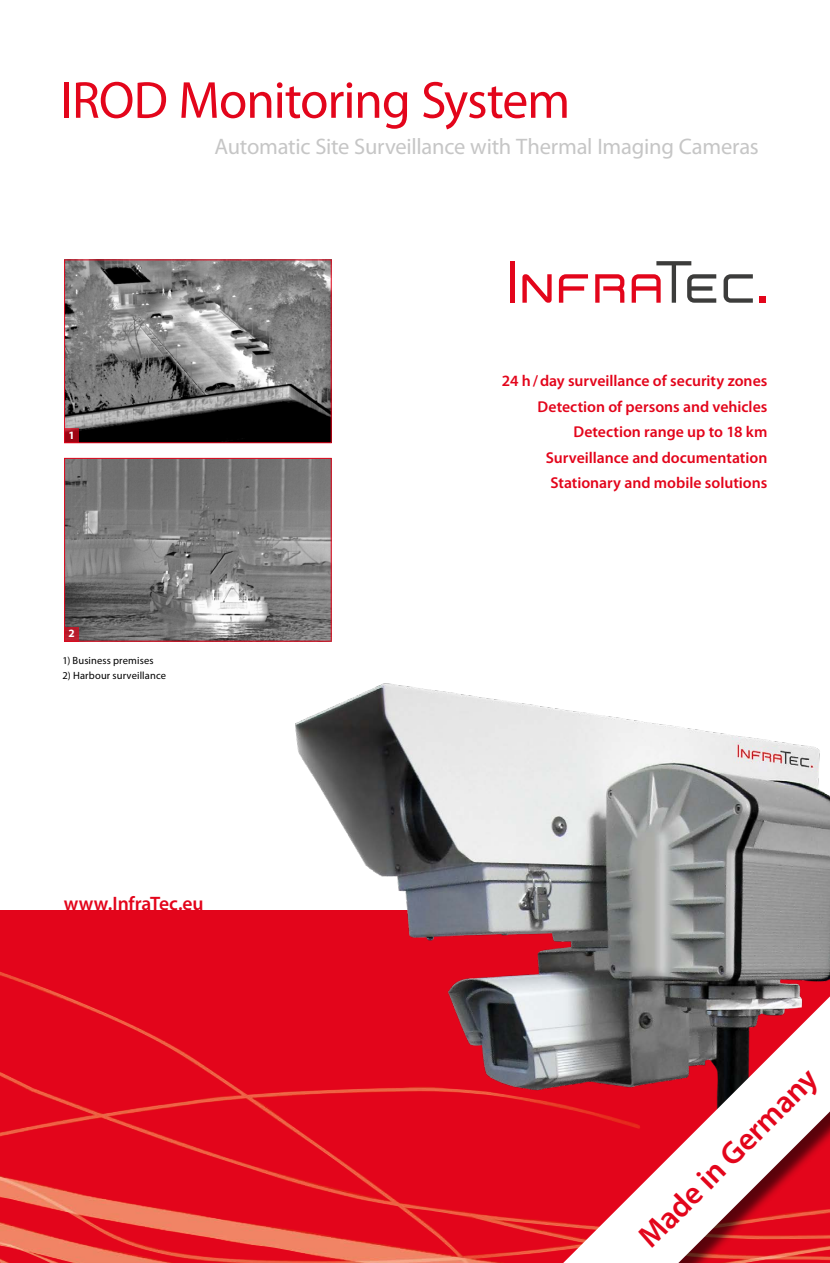
<style>
.page{position:relative;width:830px;height:1263px;background:#fff}
.page>*{position:absolute;margin:0;border:0;box-sizing:border-box;transform-origin:0 0}
.t1{font:52.5px "Myriad Pro";letter-spacing:-.02em;color:#e3051b}
.t2{font:600 31.5px "Myriad Pro";color:#e3051b}
.t3{font:22.5px "Myriad Pro";letter-spacing:-.01em;color:#c6c6c6}
.t4{font:600 19.5px "Myriad Pro";letter-spacing:-.005em;color:#e3051b}
.t5{font:600 15.75px/25.5px "Myriad Pro";color:#e3051b;text-align:right}
.t6{font:700 11.25px "Myriad Pro";color:#fff}
.t7{font:10.5px "Myriad Pro";letter-spacing:.01em;color:#000}
</style>
<div class="page">
<div style="left:0;top:910px;width:829px;height:353px;background:#e3051b"></div>
<img style="left:0;top:971px;width:551px;height:292px">
<img style="left:66px;top:261px;width:263px;height:180px">
<div style="left:64px;top:259px;width:267px;height:184px;border:1px solid #e3051b"></div>
<img style="left:66px;top:460px;width:263px;height:180px">
<div style="left:64px;top:458px;width:267px;height:184px;border:1px solid #e3051b"></div>
<div style="left:64px;top:626px;width:15px;height:15px;background:#b81c2c"></div>
<svg style="left:64px;top:428px;width:15px;height:15px"></svg>
<div style="left:510px;top:261px;width:5px;height:42px;background:#e3051b"></div>
<svg style="left:595px;top:274px;width:29px;height:29px"></svg>
<div style="left:759px;top:296px;width:6px;height:7px;background:#e3051b"></div>
<svg style="left:558px;top:274px;width:29px;height:29px"></svg>
<svg style="left:723px;top:274px;width:29px;height:29px"></svg>
<svg style="left:631px;top:261px;width:85px;height:42px"></svg>
<svg style="left:522px;top:274px;width:29px;height:29px"></svg>
<img style="left:248px;top:683px;width:581px;height:500px">
<div style="left:551px;top:986px;width:278px;height:277px;background:#000;opacity:.6"></div>
<svg style="left:563px;top:996px;width:266px;height:267px"></svg>
<h1 class="t1" style="left:61px;top:68px;width:510px">IROD Monitoring System</h1>
<h3 class="t3" style="left:214px;top:132px;width:545px">Automatic Site Surveillance with Thermal Imaging Cameras</h3>
<p class="t6" style="left:68px;top:428px;width:8px">1</p>
<p class="t6" style="left:68px;top:626px;width:8px">2</p>
<p class="t7" style="left:63px;top:654px;width:92px">1) Business premises</p>
<p class="t7" style="left:63px;top:668px;width:105px">2) Harbour surveillance</p>
<p class="t4" style="left:64px;top:891px;width:141px">www.InfraTec.eu</p>
<p class="t5" style="left:501px;top:368px;width:267px">24 h/day surveillance of security zones Detection of persons and vehicles Detection range up to 18 km Surveillance and documentation Stationary and mobile solutions</p>
<h2 class="t2" style="left:629px;top:1227px;width:239px;rotate:-45deg">Made in Germany</h2>
</div>
